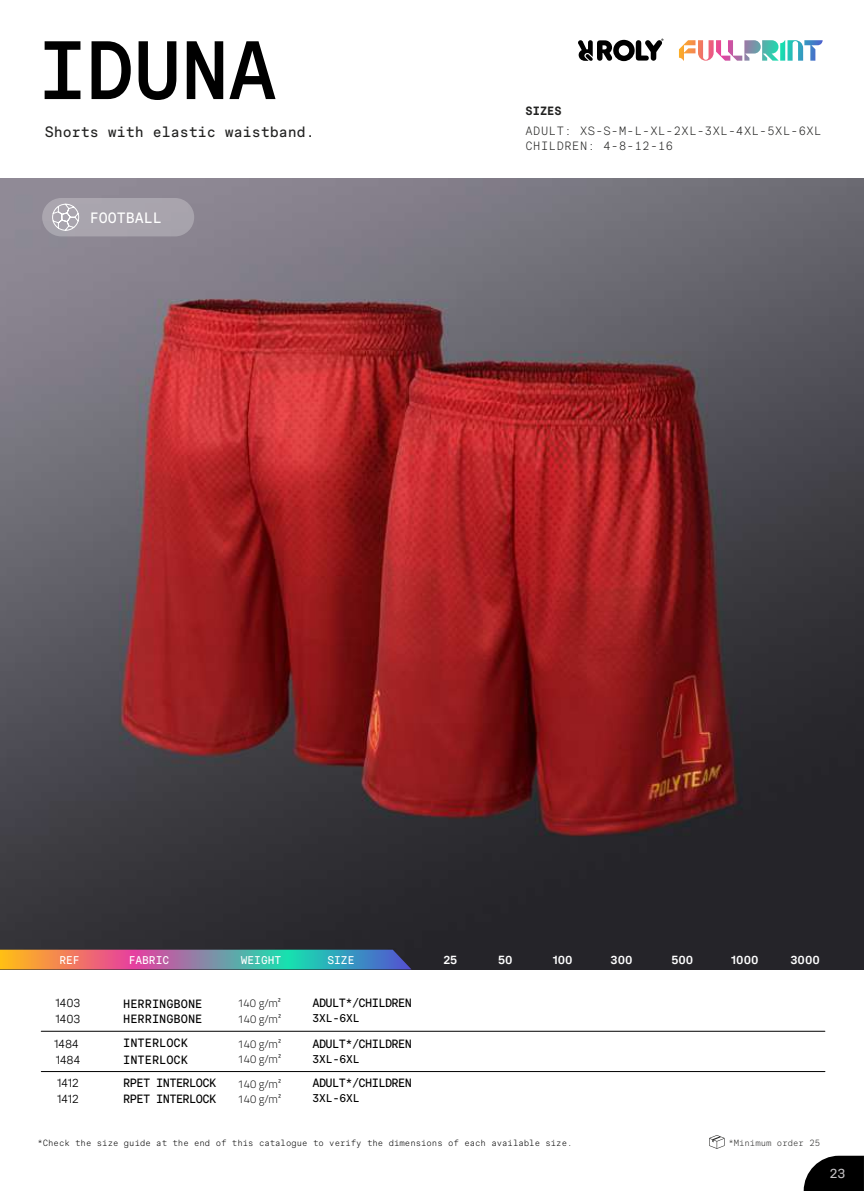
<style>
.page{position:relative;width:864px;height:1191px;background:#fff}
.page>*{position:absolute;margin:0;border:0;box-sizing:border-box;transform-origin:0 0}
.t1{font:600 82.5px "RM Mono";letter-spacing:-.025em;color:#000}
.t2{font:15px "RM Mono";color:#222221}
.t3{font:15px "RM Mono";color:#fff}
.t4{font:13.5px "Px Grotesk Pan";color:#c7c5c7}
.t5{font:12px/15.1px "RM Mono";letter-spacing:-.05em;color:#000}
.t6{font:300 12px/15.5px "RM Mono";letter-spacing:.05em;color:#222221}
.t7{font:12px/16.2px "RM Mono";color:#000}
.t8{font:300 12px/15.5px "Px Grotesk Pan";color:#000}
.t9{font:700 12px "Px Grotesk Pan";color:#fff}
.t10{font:700 12px "RM Mono";color:#222221}
.t11{font:300 11.25px/15.5px "Cairo";color:#000}
.t12{font:11.25px "RM Mono";color:#000}
.t13{font:11.25px "RM Mono";color:#fff}
.t14{font:300 9px "RM Mono";color:#000}
.t15{font:300 9px "RM Mono";color:#2b2b2a}
</style>
<div class="page">
<img style="left:0;top:179px;width:863px;height:790px">
<div style="left:42px;top:198px;width:152px;height:38px;background:#a9a4ad;border-radius:19px"></div>
<svg style="left:0;top:949px;width:411px;height:20px;background:#8a888e"></svg>
<svg style="left:803px;top:1155px;width:60px;height:36px;background:#272727"></svg>
<svg style="left:52px;top:203px;width:27px;height:28px"></svg>
<hr style="left:41px;top:1031px;width:783px;height:1px;background:#000">
<hr style="left:41px;top:1071px;width:783px;height:1px;background:#000">
<svg style="left:578px;top:39px;width:85px;height:22px"></svg>
<svg style="left:679px;top:40px;width:143px;height:21px"></svg>
<svg style="left:709px;top:1135px;width:15px;height:13px"></svg>
<h1 class="t1" style="left:38px;top:22px;width:241px">IDUNA</h1>
<h2 class="t2" style="left:45px;top:123px;width:272px">Shorts with elastic waistband.</h2>
<h2 class="t3" style="left:90px;top:209px;width:74px">FOOTBALL</h2>
<h3 class="t10" style="left:525px;top:104px;width:37px">SIZES</h3>
<h3 class="t6" style="left:525px;top:123px;width:297px">ADULT: XS-S-M-L-XL-2XL-3XL-4XL-5XL-6XL<br>CHILDREN: 4-8-12-16</h3>
<p class="t13" style="left:59px;top:953px;width:22px">REF</p>
<p class="t13" style="left:129px;top:953px;width:42px">FABRIC</p>
<p class="t13" style="left:241px;top:953px;width:42px">WEIGHT</p>
<p class="t13" style="left:327px;top:953px;width:28px">SIZE</p>
<h3 class="t9" style="left:443px;top:951px;width:16px">25</h3>
<h3 class="t9" style="left:498px;top:951px;width:16px">50</h3>
<h3 class="t9" style="left:552px;top:951px;width:21px">100</h3>
<h3 class="t9" style="left:610px;top:951px;width:24px">300</h3>
<h3 class="t9" style="left:671px;top:951px;width:23px">500</h3>
<h3 class="t9" style="left:731px;top:951px;width:29px">1000</h3>
<h3 class="t9" style="left:790px;top:951px;width:31px">3000</h3>
<h3 class="t8" style="left:55px;top:995px;width:27px">1403<br>1403</h3>
<h3 class="t8" style="left:54px;top:1035px;width:28px">1484<br>1484</h3>
<h3 class="t8" style="left:57px;top:1074px;width:23px">1412<br>1412</h3>
<h3 class="t7" style="left:123px;top:995px;width:81px;line-height:15.1px">HERRINGBONE<br>HERRINGBONE</h3>
<h3 class="t5" style="left:312px;top:995px;width:101px">ADULT*/CHILDREN</h3>
<h3 class="t5" style="left:312px;top:1036px;width:101px">ADULT*/CHILDREN</h3>
<h3 class="t5" style="left:312px;top:1075px;width:101px">ADULT*/CHILDREN</h3>
<p class="t11" style="left:237px;top:996px;width:45px">140 g/m²<br>140 g/m²</p>
<p class="t12" style="left:312px;top:1012px;width:49px">3XL-6XL</p>
<p class="t12" style="left:312px;top:1052px;width:49px">3XL-6XL</p>
<p class="t12" style="left:312px;top:1091px;width:49px">3XL-6XL</p>
<p class="t11" style="left:237px;top:1036px;width:45px">140 g/m²<br>140 g/m²</p>
<h3 class="t7" style="left:123px;top:1035px;width:66px">INTERLOCK<br>INTERLOCK</h3>
<h3 class="t5" style="left:123px;top:1075px;width:94px">RPET INTERLOCK<br>RPET INTERLOCK</h3>
<p class="t11" style="left:237px;top:1076px;width:45px;line-height:14.9px">140 g/m²<br>140 g/m²</p>
<p class="t14" style="left:37px;top:1137px;width:536px">*Check the size guide at the end of this catalogue to verify the dimensions of each available size.</p>
<p class="t15" style="left:728px;top:1137px;width:93px">*Minimum order 25</p>
<h3 class="t4" style="left:829px;top:1164px;width:17px">23</h3>
</div>
